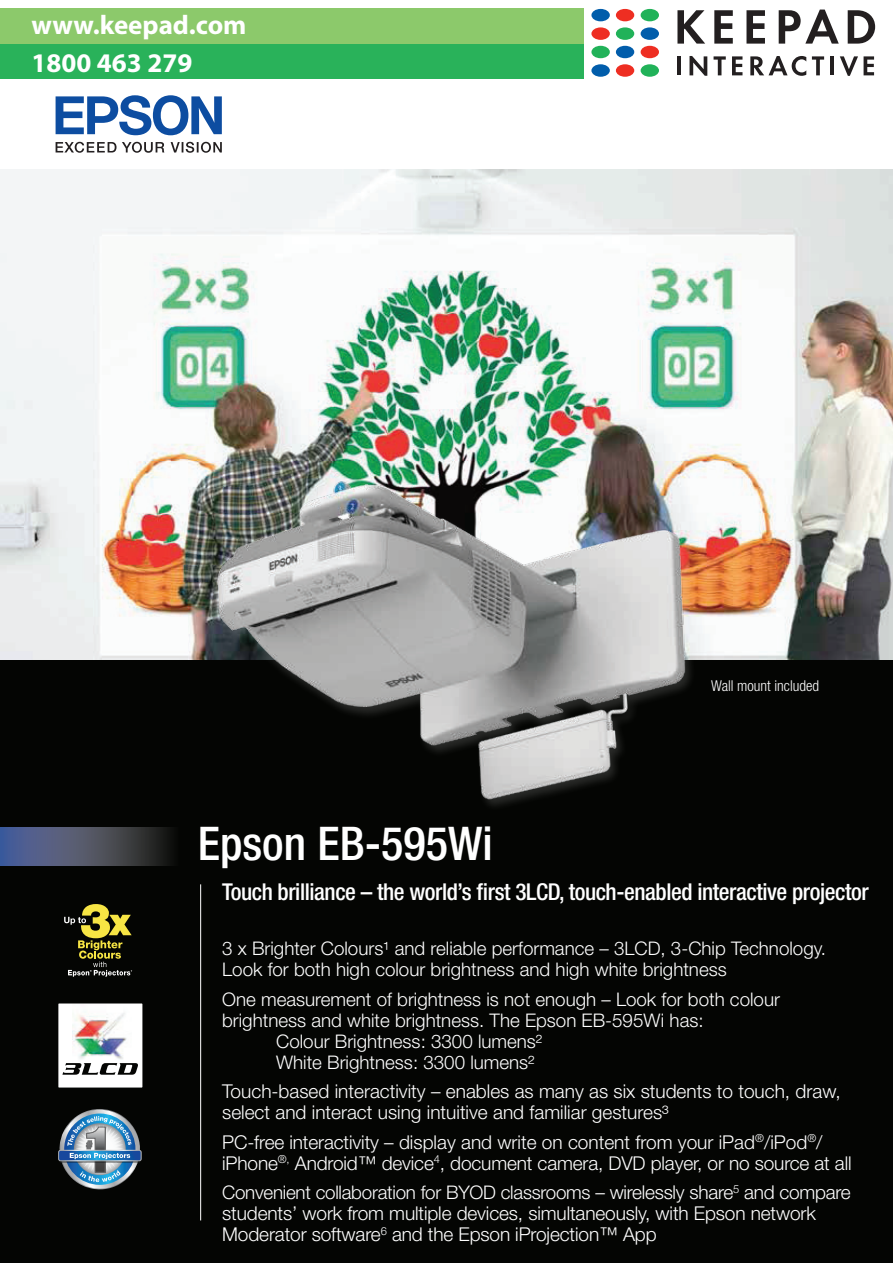
<style>
.page{position:relative;width:893px;height:1263px;background:#fff}
.page>*{position:absolute;margin:0;border:0;box-sizing:border-box;transform-origin:0 0}
.t1{font:500 condensed 46.5px "Helvetica Neue LT Std";color:#fff}
.t2{font:700 27px/37.5px "Myriad Pro";color:#fff}
.t3{font:500 condensed 23.25px "Helvetica Neue LT Std";letter-spacing:-.02em;color:#fff}
.t4{font:300 19.05px/21px "Helvetica Neue LT Std";letter-spacing:-.005em;color:#fff}
.t5{font:300 18.75px/21px "Helvetica Neue LT Std";color:#fff}
.t6{font:300 condensed 15px "Helvetica Neue LT Std";color:#fff}
.s1{font-size:19.05px}
</style>
<div class="page">
<div style="left:0;top:659px;width:893px;height:604px;background:#040503"></div>
<svg style="left:0;top:827px;width:171px;height:38px;background:#454c62"></svg>
<img style="left:0;top:169px;width:893px;height:490px">
<img style="left:183px;top:466px;width:548px;height:340px">
<hr style="left:200px;top:884px;width:1px;height:336px;background:#fff">
<div style="left:58px;top:1003px;width:84px;height:84px;background:#fff"></div>
<img style="left:72px;top:1013px;width:55px;height:47px">
<svg style="left:62px;top:1063px;width:76px;height:12px"></svg>
<img style="left:58px;top:1109px;width:84px;height:81px">
<svg style="left:64px;top:904px;width:68px;height:73px"></svg>
<div style="left:0;top:9px;width:583px;height:35px;background:#8cc96b"></div>
<div style="left:0;top:44px;width:583px;height:34px;background:#29b25a"></div>
<svg style="left:677px;top:10px;width:28px;height:34px"></svg>
<svg style="left:714px;top:10px;width:19px;height:34px"></svg>
<svg style="left:746px;top:10px;width:19px;height:34px"></svg>
<svg style="left:779px;top:10px;width:60px;height:34px"></svg>
<svg style="left:848px;top:10px;width:27px;height:34px"></svg>
<hr style="left:677px;top:56px;width:4px;height:19px;background:#231f20">
<svg style="left:689px;top:56px;width:18px;height:20px"></svg>
<svg style="left:714px;top:56px;width:12px;height:19px"></svg>
<svg style="left:732px;top:56px;width:10px;height:19px"></svg>
<svg style="left:750px;top:56px;width:56px;height:20px"></svg>
<svg style="left:812px;top:56px;width:12px;height:19px"></svg>
<hr style="left:830px;top:56px;width:4px;height:19px;background:#231f20">
<svg style="left:840px;top:56px;width:34px;height:20px"></svg>
<div style="left:591px;top:64px;width:19px;height:13px;background:#015dab;border-radius:50%"></div>
<div style="left:591px;top:46px;width:19px;height:12px;background:#21b259;border-radius:50%"></div>
<div style="left:591px;top:27px;width:19px;height:13px;background:#ee2e22;border-radius:50%"></div>
<div style="left:591px;top:9px;width:19px;height:12px;background:#015dab;border-radius:50%"></div>
<div style="left:616px;top:64px;width:18px;height:13px;background:#ee2e22;border-radius:50%"></div>
<div style="left:616px;top:46px;width:18px;height:12px;background:#015dab;border-radius:50%"></div>
<div style="left:616px;top:27px;width:18px;height:13px;background:#21b259;border-radius:50%"></div>
<div style="left:616px;top:9px;width:18px;height:12px;background:#ee2e22;border-radius:50%"></div>
<div style="left:641px;top:64px;width:18px;height:13px;background:#21b259;border-radius:50%"></div>
<div style="left:641px;top:46px;width:18px;height:12px;background:#ee2e22;border-radius:50%"></div>
<div style="left:641px;top:27px;width:18px;height:13px;background:#015dab;border-radius:50%"></div>
<div style="left:641px;top:9px;width:18px;height:12px;background:#21b259;border-radius:50%"></div>
<svg style="left:55px;top:95px;width:167px;height:58px"></svg>
<h2 class="t2" style="left:32px;top:5px;width:216px">www.keepad.com<br>1800 463 279</h2>
<p class="t6" style="left:711px;top:677px;width:109px">Wall mount included</p>
<h1 class="t1" style="left:198px;top:816px;width:297px">Epson EB-595Wi</h1>
<p class="t3" style="left:222px;top:878px;width:648px">Touch brilliance – the world’s first 3LCD, touch-enabled interactive projector</p>
<p class="t5" style="left:222px;top:937px;width:605px">3 x Brighter Colours¹ and reliable performance – 3LCD, 3-Chip Technology.<br>Look for both high colour brightness and high white brightness</p>
<p class="t5" style="left:222px;top:988px;width:559px">One measurement of brightness is not enough – Look for both colour</p>
<p class="t5" style="left:222px;top:1009px;width:483px">brightness and white brightness. The Epson EB-595Wi has:</p>
<p class="t5" style="left:276px;top:1030px;width:268px">Colour Brightness: 3300 lumens²</p>
<p class="t5" style="left:276px;top:1051px;width:260px">White Brightness: 3300 lumens²</p>
<p class="t4" style="left:222px;top:1080px;width:620px">Touch-based interactivity – enables as many as six students to touch, draw, select and interact using intuitive and familiar gestures³</p>
<p class="t4" style="left:222px;top:1131px;width:631px">PC-free interactivity – display and write on content from your iPad<sup>®</sup>/iPod<sup>®</sup>/ iPhone<sup>®,</sup> Android™ device<sup>4</sup>, document camera, DVD player, or no source at all</p>
<p class="t5" style="left:222px;top:1181px;width:630px">Convenient collaboration for BYOD classrooms <span class="s1">– wirelessly share</span><sup>5</sup> <span class="s1">and compare</span></p>
<p class="t4" style="left:222px;top:1202px;width:595px">students’ work from multiple devices, simultaneously, with Epson network<br>Moderator software<sup>6</sup> and the Epson iProjection™ App</p>
</div>
